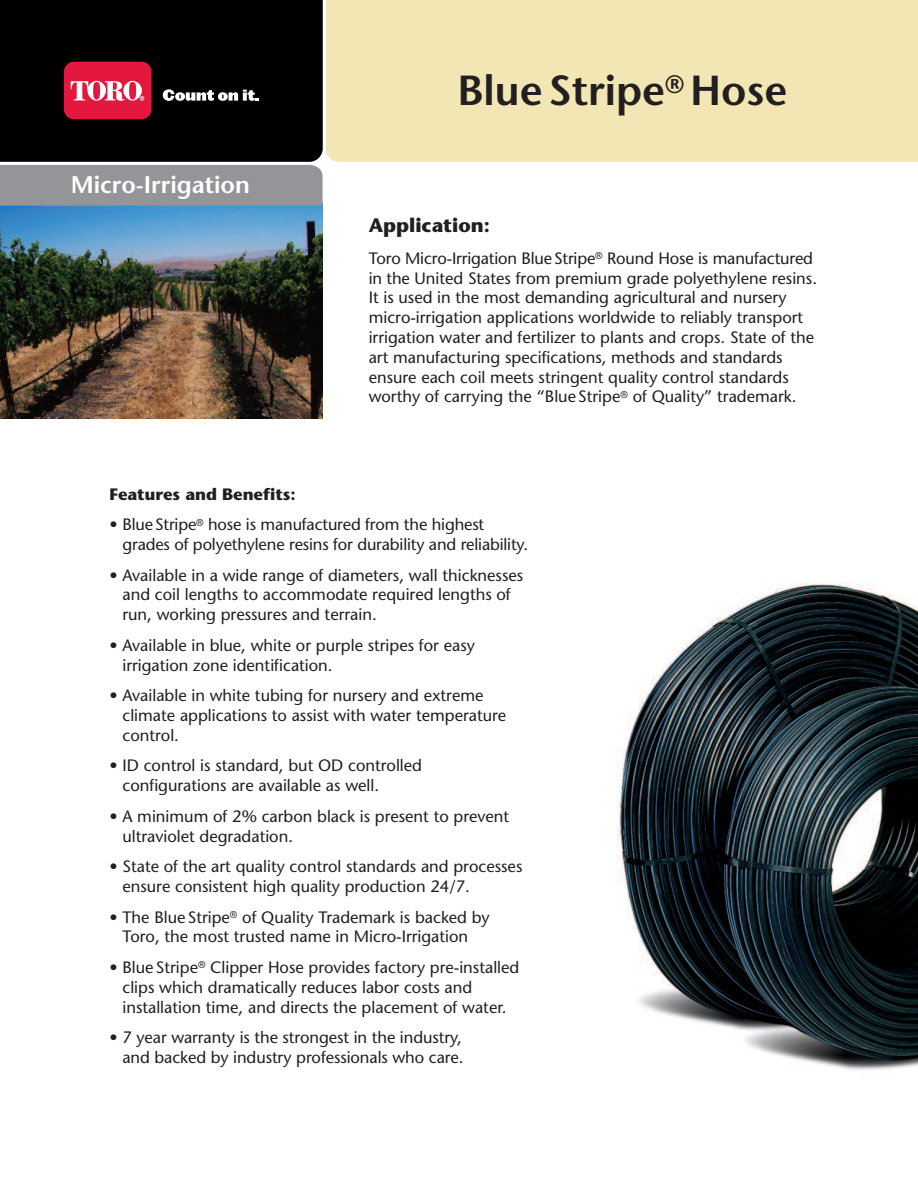
<style>
.page{position:relative;width:918px;height:1188px;background:#fff}
.page>*{position:absolute;margin:0;border:0;box-sizing:border-box;transform-origin:0 0}
.t1{font:600 42px "Stone Sans";color:#231f20}
.t2{font:600 24px "Stone Sans";color:#fff}
.t3{font:700 19.5px "Stone Sans";color:#231f20}
.t4{font:16.5px/19.8px "Stone Sans";color:#231f20}
.t5{font:700 16.5px "Stone Sans";color:#231f20}
</style>
<div class="page">
<img style="left:0;top:206px;width:323px;height:212px">
<div style="left:0;top:165px;width:323px;height:41px;background:#939598"></div>
<div style="left:0;top:0;width:323px;height:162px;background:#000"></div>
<svg style="left:163px;top:89px;width:96px;height:12px"></svg>
<div style="left:326px;top:0;width:592px;height:162px;background:#f1e6b4"></div>
<div style="left:64px;top:62px;width:87px;height:57px;background:#e4183e;border-radius:10px"></div>
<svg style="left:71px;top:81px;width:73px;height:20px"></svg>
<img style="left:616px;top:583px;width:302px;height:487px">
<h2 class="t2" style="left:71px;top:176px;width:181px">Micro-Irrigation</h2>
<h1 class="t1" style="left:457px;top:75px;width:332px">BlueStripe<sup>®</sup> Hose</h1>
<p class="t3" style="left:369px;top:217px;width:123px">Application:</p>
<p class="t4" style="left:369px;top:250px;width:450px">Toro Micro-Irrigation BlueStripe<sup>®</sup> Round Hose is manufactured in the United States from premium grade polyethylene resins.<br>It is used in the most demanding agricultural and nursery micro-irrigation applications worldwide to reliably transport irrigation water and fertilizer to plants and crops. State of the art manufacturing specifications, methods and standards ensure each coil meets stringent quality control standards worthy of carrying the “Blue Stripe<sup>®</sup> of Quality” trademark.</p>
<p class="t5" style="left:110px;top:487px;width:188px">Features and Benefits:</p>
<p class="t4" style="left:122px;top:516px;width:407px;text-indent:-13px">• BlueStripe<sup>®</sup> hose is manufactured from the highest grades of polyethylene resins for durability and reliability.</p>
<p class="t4" style="left:122px;top:567px;width:402px;text-indent:-13px">• Available in a wide range of diameters, wall thicknesses and coil lengths to accommodate required lengths of run, working pressures and terrain.</p>
<p class="t4" style="left:122px;top:637px;width:354px;text-indent:-13px">• Available in blue, white or purple stripes for easy irrigation zone identification.</p>
<p class="t4" style="left:122px;top:687px;width:385px;text-indent:-13px">• Available in white tubing for nursery and extreme climate applications to assist with water temperature control.</p>
<p class="t4" style="left:122px;top:758px;width:301px;text-indent:-13px">• ID control is standard, but OD controlled configurations are available as well.</p>
<p class="t4" style="left:122px;top:808px;width:388px;text-indent:-13px">• A minimum of 2% carbon black is present to prevent ultraviolet degradation.</p>
<p class="t4" style="left:122px;top:858px;width:401px;text-indent:-13px">• State of the art quality control standards and processes ensure consistent high quality production 24/7.</p>
<p class="t4" style="left:110px;top:909px;width:382px;text-align:center">• The Blue Stripe<sup>®</sup> of Quality Trademark is backed by<br>Toro, the most trusted name in Micro-Irrigation</p>
<p class="t4" style="left:122px;top:959px;width:398px;text-indent:-13px">• Blue Stripe<sup>®</sup> Clipper Hose provides factory pre-installed clips which dramatically reduces labor costs and installation time, and directs the placement of water.</p>
<p class="t4" style="left:110px;top:1029px;width:356px;text-align:right">• 7 year warranty is the strongest in the industry, and backed by industry professionals who care.</p>
</div>
